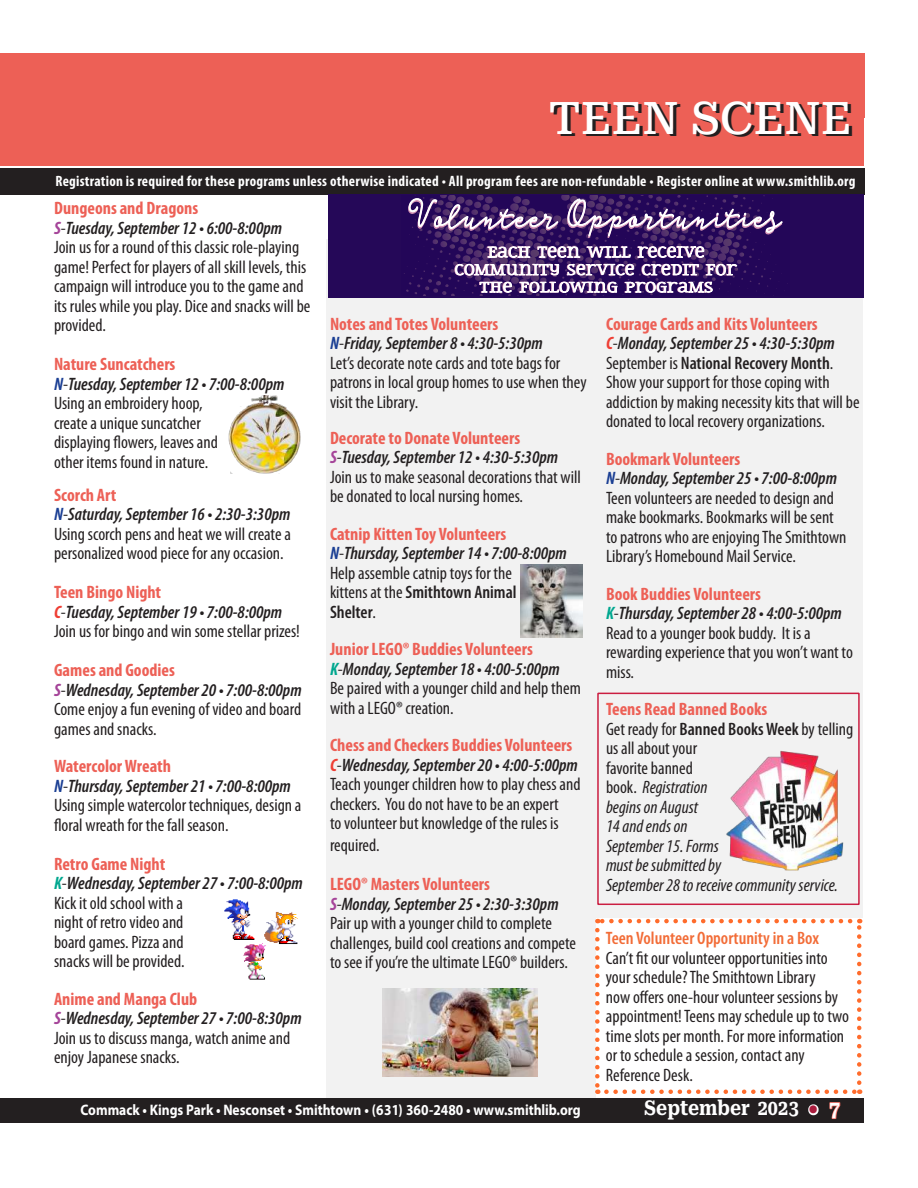
<style>
.page{position:relative;width:918px;height:1188px;background:#fff}
.page>*{position:absolute;margin:0;border:0;box-sizing:border-box;transform-origin:0 0}
.t1{font:500 45px "Roboto Serif";color:#231f20}
.t2{font:700 20.4px "Roboto Serif";color:#fff;scale:.88 1}
.t3{font:condensed 18px/19.5px "Myriad Pro";color:#231f20}
.t4{font:italic condensed 18px/19.5px "Myriad Pro";color:#231f20}
.t5{font:600 condensed 18px "Myriad Pro";color:#f26c37}
.t6{font:700 15.3px "Myriad Pro";color:#fff;scale:.88 1}
.t7{font:700 condensed 15px "Myriad Pro";letter-spacing:.015em;color:#fff}
.s1{font-weight:700;color:#ed6056}
.s2{font-weight:700;font-style:italic;color:#a54499}
.s3{font-weight:600;font-style:italic}
.s4{font-weight:700;font-style:italic;color:#1b3f94}
.s5{font-weight:700;font-style:italic;color:#ee3e34}
.s6{font-weight:700;font-style:italic;color:#00a78f}
.s7{font-weight:600}
.s8{font-weight:700;font-style:normal;color:#ed6056}
.s9{font-style:normal}
.s10{font-weight:600;font-style:normal}
.s11{font-size:25.5px}
.s12{font-size:22.05px;color:#ed6056}
</style>
<div class="page">
<div style="left:326px;top:239px;width:537px;height:858px;background:#f2f2f2"></div>
<div style="left:596px;top:918px;width:271px;height:179px;background:#fff"></div>
<div style="left:0;top:1098px;width:864px;height:24px;background:#231f20"></div>
<div style="left:0;top:168px;width:865px;height:27px;background:#231f20"></div>
<div style="left:0;top:54px;width:864px;height:111px;background:#ed6056"></div>
<div style="left:328px;top:194px;width:536px;height:104px;background:#250858"></div>
<svg style="left:404px;top:195px;width:379px;height:101px"></svg>
<img style="left:726px;top:751px;width:118px;height:120px">
<img style="left:229px;top:395px;width:71px;height:78px">
<svg style="left:595px;top:930px;width:5px;height:164px"></svg>
<svg style="left:606px;top:1090px;width:254px;height:4px"></svg>
<svg style="left:857px;top:919px;width:4px;height:164px"></svg>
<svg style="left:597px;top:919px;width:253px;height:4px"></svg>
<img style="left:224px;top:899px;width:74px;height:81px">
<img style="left:521px;top:565px;width:62px;height:72px">
<img style="left:383px;top:989px;width:154px;height:87px">
<div style="left:597px;top:693px;width:263px;height:212px;border:2px solid #cb1e41"></div>
<h1 class="t1" style="left:552px;top:84px;width:305px">TEEN SCENE</h1>
<p class="t7" style="left:56px;top:172px;width:801px">Registration is required for these programs unless otherwise indicated • All program fees are non-refundable • Register online at www.smithlib.org</p>
<p class="t3" style="left:54px;top:198px;width:258px"><span class="s1">Dungeons and Dragons<br></span><span class="s2">S</span>-<span class="s3">Tuesday, September 12 • 6:00-8:00pm<br></span>Join us for a round of this classic role-playing game! Perfect for players of all skill levels, this campaign will introduce you to the game and its rules while you play. Dice and snacks will be provided.</p>
<p class="t3" style="left:54px;top:354px;width:232px"><span class="s1">Nature Suncatchers<br></span><span class="s4">N</span>-<span class="s3">Tuesday, September 12 • 7:00-8:00pm<br></span>Using an embroidery hoop,<br>create a unique suncatcher<br>displaying flowers, leaves and<br>other items found in nature.</p>
<p class="t3" style="left:54px;top:485px;width:239px"><span class="s1">Scorch Art<br></span><span class="s4">N</span>-<span class="s3">Saturday, September 16 • 2:30-3:30pm </span>Using scorch pens and heat we will create a personalized wood piece for any occasion.</p>
<p class="t3" style="left:54px;top:582px;width:247px"><span class="s1">Teen Bingo Night<br></span><span class="s5">C</span>-<span class="s3">Tuesday, September 19 • 7:00-8:00pm<br></span>Join us for bingo and win some stellar prizes!</p>
<p class="t3" style="left:54px;top:660px;width:249px"><span class="s1">Games and Goodies<br></span><span class="s2">S</span>-<span class="s3">Wednesday, September 20 • 7:00-8:00pm<br></span>Come enjoy a fun evening of video and board games and snacks.</p>
<p class="t3" style="left:54px;top:756px;width:249px"><span class="s1">Watercolor Wreath<br></span><span class="s4">N</span>-<span class="s3">Thursday, September 21 • 7:00-8:00pm </span>Using simple watercolor techniques, design a floral wreath for the fall season.</p>
<p class="t3" style="left:54px;top:854px;width:250px"><span class="s1">Retro Game Night<br></span><span class="s6">K</span>-<span class="s3">Wednesday, September 27 • 7:00-8:00pm<br></span>Kick it old school with a<br>night of retro video and<br>board games. Pizza and<br>snacks will be provided.</p>
<p class="t3" style="left:54px;top:989px;width:249px"><span class="s1">Anime and Manga Club<br></span><span class="s2">S</span>-<span class="s3">Wednesday, September 27 • 7:00-8:30pm<br></span>Join us to discuss manga, watch anime and enjoy Japanese snacks.</p>
<p class="t3" style="left:330px;top:314px;width:258px"><span class="s1">Notes and Totes Volunteers<br></span><span class="s4">N</span>-<span class="s3">Friday, September 8 • 4:30-5:30pm<br></span>Let’s decorate note cards and tote bags for patrons in local group homes to use when they visit the Library.</p>
<p class="t3" style="left:330px;top:428px;width:252px"><span class="s1">Decorate to Donate Volunteers </span><span class="s2">S</span>-<span class="s3">Tuesday, September 12 • 4:30-5:30pm </span>Join us to make seasonal decorations that will be donated to local nursing homes.</p>
<p class="t3" style="left:330px;top:524px;width:238px"><span class="s1">Catnip Kitten Toy Volunteers<br></span><span class="s4">N</span>-<span class="s3">Thursday, September 14 • 7:00-8:00pm<br></span>Help assemble catnip toys for the<br>kittens at the <span class="s7">Smithtown Animal<br>Shelter</span>.</p>
<p class="t3" style="left:330px;top:639px;width:252px"><span class="s1">Junior LEGO® Buddies Volunteers </span><span class="s6">K</span>-<span class="s3">Monday, September 18 • 4:00-5:00pm<br></span>Be paired with a younger child and help them with a LEGO® creation.</p>
<p class="t3" style="left:330px;top:735px;width:252px"><span class="s1">Chess and Checkers Buddies Volunteers </span><span class="s5">C</span>-<span class="s3">Wednesday, September 20 • 4:00-5:00pm </span>Teach younger children how to play chess and checkers. You do not have to be an expert<br>to volunteer but knowledge of the rules is</p>
<p class="t3" style="left:330px;top:835px;width:51px">required.</p>
<p class="t3" style="left:330px;top:874px;width:248px"><span class="s1">LEGO® Masters Volunteers<br></span><span class="s2">S</span>-<span class="s3">Monday, September 25 • 2:30-3:30pm </span>Pair up with a younger child to complete challenges, build cool creations and compete to see if you’re the ultimate LEGO® builders.</p>
<p class="t3" style="left:606px;top:314px;width:255px"><span class="s1">Courage Cards and Kits Volunteers </span><span class="s5">C</span>-<span class="s3">Monday, September 25 • 4:30-5:30pm </span>September is <span class="s7">National Recovery Month</span>.<br>Show your support for those coping with addiction by making necessity kits that will be donated to local recovery organizations.</p>
<p class="t3" style="left:606px;top:449px;width:242px"><span class="s1">Bookmark Volunteers<br></span><span class="s4">N</span>-<span class="s3">Monday, September 25 • 7:00-8:00pm </span>Teen volunteers are needed to design and make bookmarks. Bookmarks will be sent to patrons who are enjoying The Smithtown Library’s Homebound Mail Service.</p>
<p class="t3" style="left:606px;top:584px;width:248px"><span class="s1">Book Buddies Volunteers<br></span><span class="s6">K</span>-<span class="s3">Thursday, September 28 • 4:00-5:00pm<br></span>Read to a younger book buddy. It is a rewarding experience that you won’t want to miss.</p>
<p class="t4" style="left:606px;top:699px;width:249px"><span class="s8">Teens Read Banned Books<br></span><span class="s9">Get ready for</span> <span class="s10">Banned Books Week</span> <span class="s9">by telling us all about your<br>favorite banned<br>book.</span> Registration<br>begins on August<br>14 and ends on<br>September 15. Forms<br>must be submitted by<br>September 28 to receive community service.</p>
<p class="t5" style="left:606px;top:927px;width:215px">Teen Volunteer Opportunity in a Box</p>
<p class="t3" style="left:606px;top:948px;width:245px">Can’t fit our volunteer opportunities into your schedule? The Smithtown Library<br>now offers one-hour volunteer sessions by appointment! Teens may schedule up to two time slots per month. For more information or to schedule a session, contact any Reference Desk.</p>
<p class="t6" style="left:81px;top:1100px;width:570px">Commack • Kings Park • Nesconset • Smithtown • (631) 360-2480 • www.smithlib.org</p>
<p class="t2" style="left:644px;top:1092px;width:224px">September 2023 <span class="s11">•</span> <span class="s12">7</span></p>
</div>
